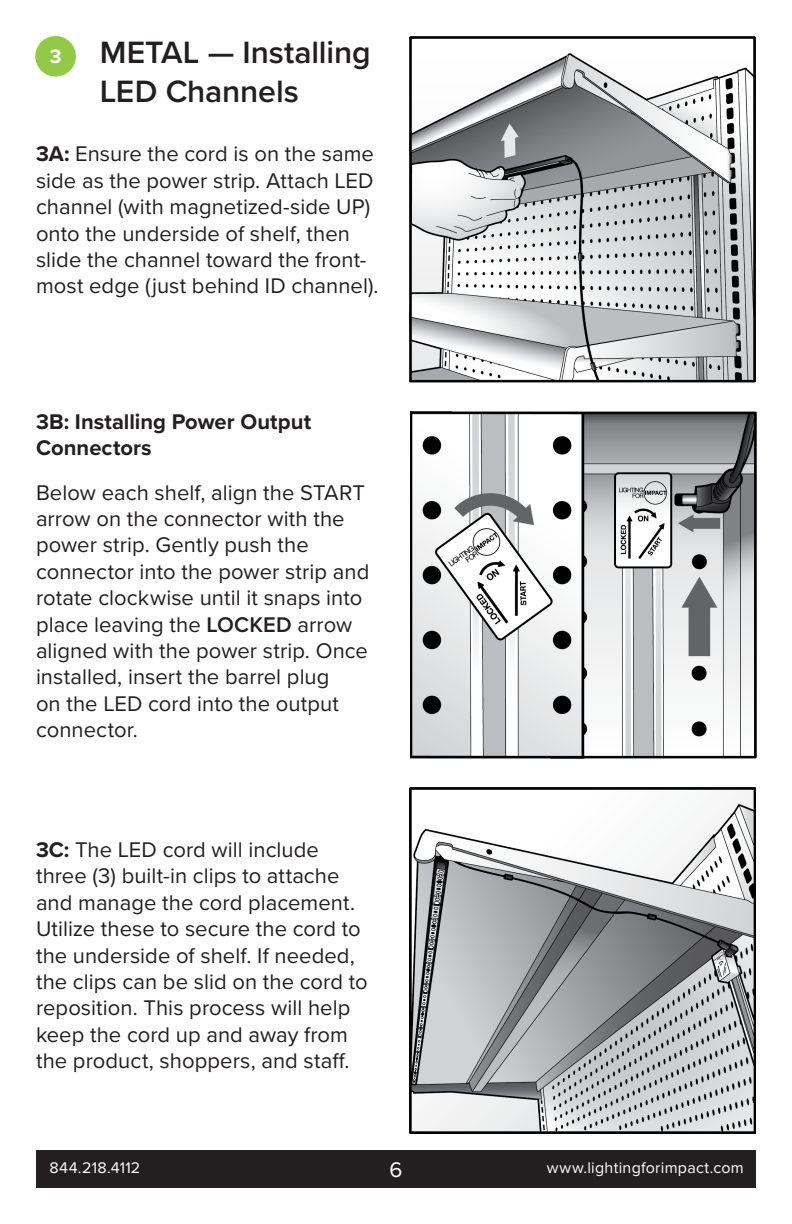
<style>
.page{position:relative;width:792px;height:1224px;background:#fff}
.page>*{position:absolute;margin:0;border:0;box-sizing:border-box;transform-origin:0 0}
.Subhead-2{font:600 32px/38.4px "Proxima Nova";letter-spacing:-.005em;color:#231f20}
.Body_text__paragraph{font:22px/26.4px "Proxima Nova";letter-spacing:.005em;color:#231f20}
.Body_text__paragraph-2{font:700 22px/26.4px "Proxima Nova";color:#231f20}
.t1{font:22px "Proxima Nova";color:#fff}
.t2{font:700 20px "Proxima Nova";color:#fff}
.t3{font:16px "Proxima Nova";letter-spacing:.015em;color:#fff}
.s1{font-weight:700}
.s2{font-weight:600}
</style>
<div class="page">
<div style="left:36px;top:1151px;width:720px;height:37px;background:#231f20"></div>
<img style="left:410px;top:788px;width:346px;height:346px">
<img style="left:410px;top:36px;width:346px;height:346px">
<div style="left:35px;top:36px;width:41px;height:41px;background:#92c947;border-radius:50%"></div>
<img style="left:410px;top:412px;width:347px;height:346px">
<p class="t2" style="left:50px;top:41px;width:13px">3</p>
<p class="Subhead-2" style="left:100px;top:32px;width:272px">METAL — Installing<br>LED Channels</p>
<p class="Body_text__paragraph" style="left:36px;top:140px;width:344px"><span class="s1">3A:</span> Ensure the cord is on the same side as the power strip. Attach LED channel (with magnetized-side UP) onto the underside of shelf, then slide the channel toward the front&shy;most edge (just behind ID channel).</p>
<p class="Body_text__paragraph-2" style="left:36px;top:408px;width:277px">3B: Installing Power Output<br>Connectors</p>
<p class="Body_text__paragraph" style="left:36px;top:478px;width:335px">Below each shelf, align the START arrow on the connector with the power strip. Gently push the connector into the power strip and rotate clockwise until it snaps into place leaving the <span class="s2">LOCKED</span> arrow aligned with the power strip. Once installed, insert the barrel plug<br>on the LED cord into the output connector.</p>
<p class="Body_text__paragraph" style="left:36px;top:835px;width:333px"><span class="s1">3C:</span> The LED cord will include three (3) built-in clips to attache and manage the cord placement.<br>Utilize these to secure the cord to the underside of shelf. If needed, the clips can be slid on the cord to reposition. This process will help keep the cord up and away from the product, shoppers, and staff.</p>
<p class="t3" style="left:50px;top:1156px;width:92px">844.218.4112</p>
<p class="t1" style="left:389px;top:1154px;width:15px">6</p>
<p class="t3" style="left:547px;top:1156px;width:198px">www.lightingforimpact.com</p>
</div>
